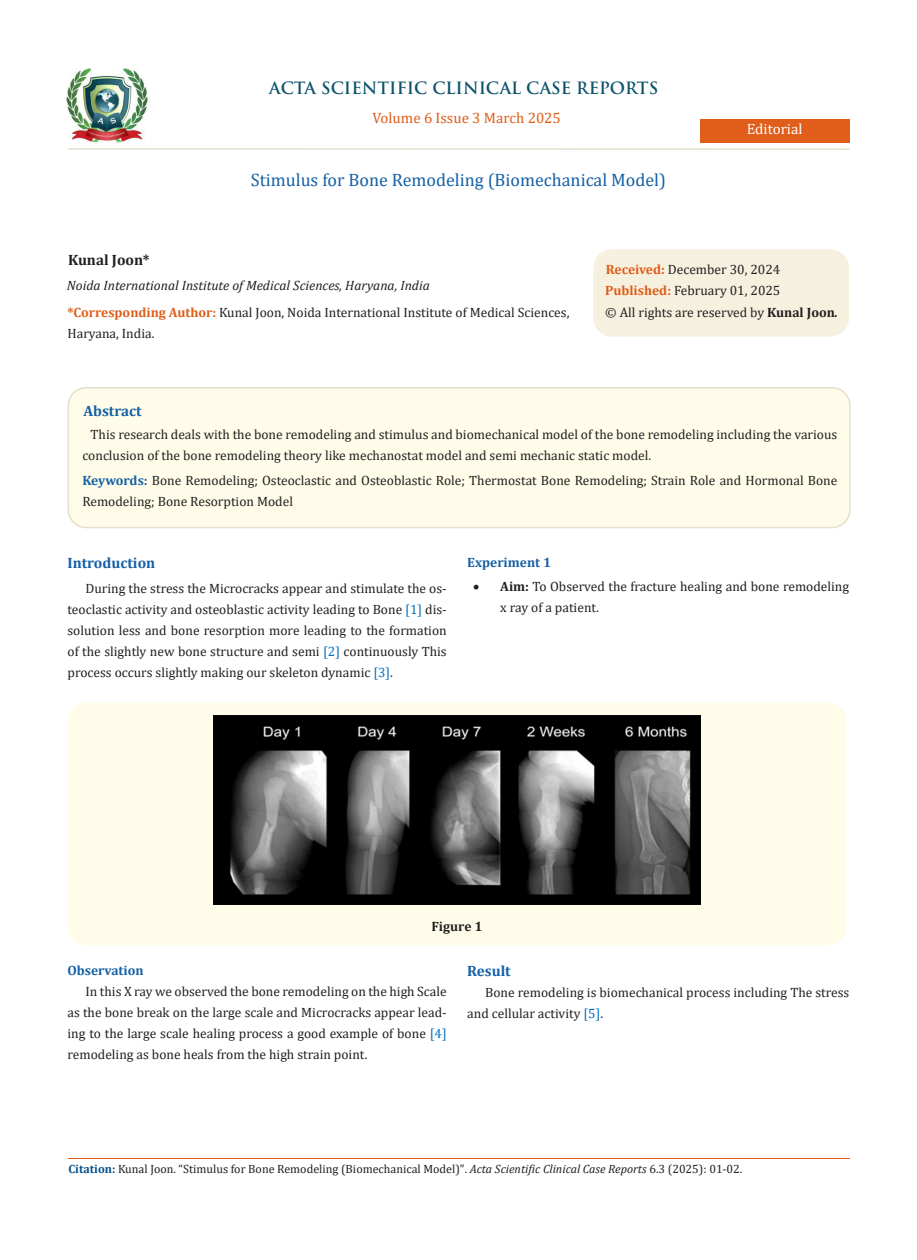
<style>
.page{position:relative;width:917px;height:1260px;background:#fff}
.page>*{position:absolute;margin:0;border:0;box-sizing:border-box;transform-origin:0 0}
.t1{font:18px "Cambria";color:#1560a6}
.t2{font:700 16.5px "Trajan Pro";color:#0e546a}
.t3{font:700 15px "Cambria";color:#1560a6}
.t4{font:15px "Cambria";color:#e05d1a}
.t5{font:700 15px "Cambria";color:#231f20}
.t6{font:15px "Cambria";color:#fff}
.t7{font:13.5px/21px "Cambria";color:#231f20}
.t8{font:italic 13.5px "Cambria";color:#231f20}
.t9{font:700 13.5px "Cambria";color:#1560a6}
.t10{font:700 13.5px "Cambria";color:#231f20}
.t11{font:12px "Cambria";color:#231f20}
.s1{font-weight:700;color:#e05d1a}
.s2{font-weight:700}
.s3{font-weight:700;font-style:italic}
.s4{font-weight:700;color:#1560a6}
.s5{color:#0070c0}
.s6{font-weight:700;color:#035089}
.s7{font-style:italic}
</style>
<div class="page">
<img style="left:67px;top:68px;width:80px;height:74px">
<div style="left:699px;top:119px;width:150px;height:23px;background:#e05d1a"></div>
<div style="left:594px;top:250px;width:254px;height:86px;background:#f6f0df;border-radius:18px"></div>
<div style="left:593px;top:249px;width:256px;height:88px;border:2px solid #f6f0df;border-radius:18px"></div>
<div style="left:68px;top:388px;width:781px;height:140px;background:#fffde9;border-radius:18px"></div>
<div style="left:67px;top:387px;width:783px;height:141px;border:2px solid #e5dfce;border-radius:18px"></div>
<div style="left:67px;top:703px;width:779px;height:242px;background:#fffde9;border-radius:18px"></div>
<img style="left:214px;top:716px;width:486px;height:188px">
<hr style="left:68px;top:1158px;width:782px;height:1px;background:#e05d1a">
<hr style="left:67px;top:148px;width:782px;height:2px;background:#e5dfce">
<p class="t2" style="left:269px;top:77px;width:390px">ACTA SCIENTIFIC CLINICAL CASE REPORTS</p>
<p class="t4" style="left:372px;top:109px;width:190px">Volume 6 Issue 3 March 2025</p>
<p class="t1" style="left:251px;top:169px;width:416px">Stimulus for Bone Remodeling (Biomechanical Model)</p>
<p class="t6" style="left:746px;top:120px;width:57px">Editorial</p>
<p class="t5" style="left:68px;top:249px;width:83px">Kunal Joon*</p>
<p class="t8" style="left:67px;top:276px;width:364px">Noida International Institute of Medical Sciences, Haryana, India</p>
<p class="t7" style="left:67px;top:302px;width:503px"><span class="s1">*Corresponding Author:</span> Kunal Joon, Noida International Institute of Medical Sciences,<br>Haryana, India.</p>
<p class="t3" style="left:83px;top:400px;width:60px">Abstract</p>
<p class="t7" style="left:606px;top:258px;width:176px"><span class="s1">Received:</span> December 30, 2024</p>
<p class="t7" style="left:605px;top:280px;width:177px"><span class="s1">Published:</span> February 01, 2025</p>
<p class="t7" style="left:605px;top:301px;width:234px">© All rights are reserved by <span class="s2">Kunal Joon</span><span class="s3">.</span></p>
<p class="t7" style="left:82px;top:423px;width:756px;text-indent:8px">This research deals with the bone remodeling and stimulus and biomechanical model of the bone remodeling including the various conclusion of the bone remodeling theory like mechanostat model and semi mechanic static model.</p>
<p class="t7" style="left:82px;top:470px;width:756px"><span class="s4">Keywords:</span> Bone Remodeling; Osteoclastic and Osteoblastic Role; Thermostat Bone Remodeling; Strain Role and Hormonal Bone<br>Remodeling; Bone Resorption Model</p>
<p class="t3" style="left:67px;top:552px;width:89px">Introduction</p>
<p class="t7" style="left:67px;top:578px;width:381px;text-align:justify;text-indent:18px">During the stress the Microcracks appear and stimulate the os&shy;teoclastic activity and osteoblastic activity leading to Bone <span class="s5">[1]</span> dis&shy;solution less and bone resorption more leading to the formation of the slightly new bone structure and semi <span class="s5">[2]</span> continuously This process occurs slightly making our skeleton dynamic <span class="s5">[3]</span>.</p>
<p class="t9" style="left:467px;top:553px;width:85px">Experiment 1</p>
<p class="t7" style="left:500px;top:576px;width:350px;text-indent:-27px">• <span class="s2">Aim:</span> To Observed the fracture healing and bone remodeling x ray of a patient.</p>
<p class="t10" style="left:431px;top:917px;width:52px">Figure 1</p>
<p class="t9" style="left:67px;top:961px;width:78px">Observation</p>
<p class="t7" style="left:67px;top:981px;width:381px;text-align:justify;text-indent:18px">In this X ray we observed the bone remodeling on the high Scale as the bone break on the large scale and Microcracks appear lead&shy;ing to the large scale healing process a good example of bone <span class="s5">[4] </span>remodeling as bone heals from the high strain point.</p>
<p class="t3" style="left:467px;top:961px;width:45px">Result</p>
<p class="t7" style="left:467px;top:982px;width:384px;text-indent:18px">Bone remodeling is biomechanical process including The stress and cellular activity <span class="s5">[5]</span>.</p>
<p class="t11" style="left:68px;top:1162px;width:675px"><span class="s6">Citation:</span> Kunal Joon. “Stimulus for Bone Remodeling (Biomechanical Model)". <span class="s7">Acta Scientific Clinical Case Reports</span> 6.3 (2025): 01-02.</p>
</div>
